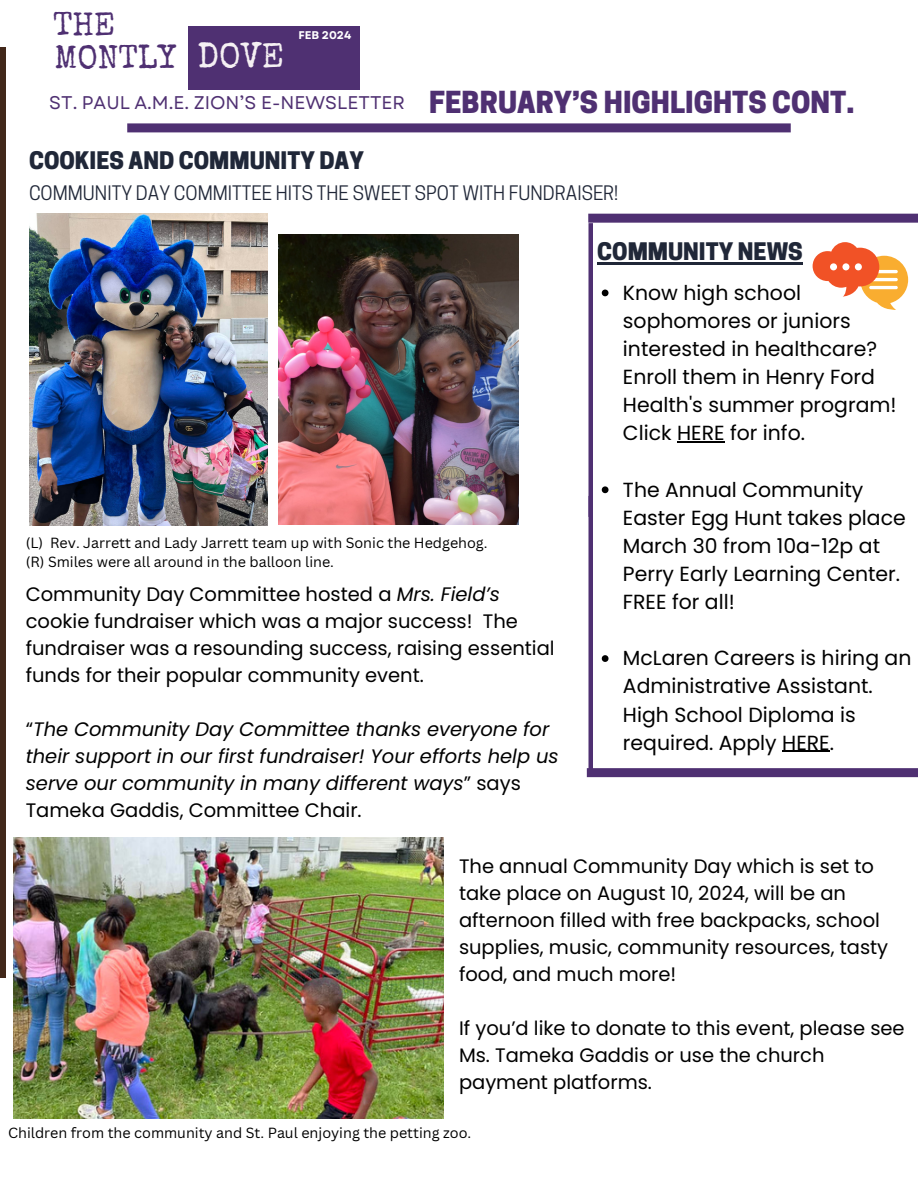
<style>
.page{position:relative;width:918px;height:1188px;background:#fff}
.page>*{position:absolute;margin:0;border:0;box-sizing:border-box;transform-origin:0 0}
.t1{font:34.8px "Special Elite";color:#f5f0f3}
.t2{font:32.85px "Special Elite";color:#4f3072}
.t3{font:800 28.5px "Cooper Hewitt";color:#4f3072}
.t4{font:800 22.8px "Cooper Hewitt";color:#202738}
.t5{font:20.4px/28.2px "Poppins";color:#000}
.t6{font:19.5px/27px "Poppins";color:#000}
.t7{font:italic 19.5px/27px "Poppins";color:#000}
.t8{font:18.75px "Cooper Hewitt";color:#202738}
.t9{font:18.3px "Garet";color:#4f3072}
.t10{font:14.25px/19.2px "Canva Sans";color:#000}
.t11{font:700 11.1px "Garet";color:#fff}
.s1{font-style:italic}
.s2{font-style:normal}
</style>
<div class="page">
<div style="left:127px;top:123px;width:664px;height:9px;background:#4f3072"></div>
<div style="left:0;top:47px;width:6px;height:931px;background:#42281a"></div>
<div style="left:189px;top:26px;width:171px;height:64px;background:#4f3072"></div>
<img style="left:29px;top:214px;width:238px;height:311px">
<img style="left:278px;top:235px;width:240px;height:290px">
<img style="left:14px;top:838px;width:430px;height:280px">
<div style="left:588px;top:214px;width:330px;height:9px;background:#4f3072"></div>
<div style="left:588px;top:223px;width:5px;height:294px;background:#4f3072"></div>
<div style="left:588px;top:496px;width:5px;height:277px;background:#4f3072"></div>
<div style="left:587px;top:768px;width:331px;height:9px;background:#4f3072"></div>
<svg style="left:813px;top:242px;width:95px;height:68px"></svg>
<div style="left:830px;top:263px;width:7px;height:7px;background:#fff;border-radius:50%"></div>
<div style="left:842px;top:263px;width:7px;height:7px;background:#fff;border-radius:50%"></div>
<div style="left:855px;top:263px;width:7px;height:7px;background:#fff;border-radius:50%"></div>
<hr style="left:597px;top:262px;width:206px;height:2px;background:#202738">
<svg style="left:602px;top:290px;width:7px;height:6px"></svg>
<hr style="left:677px;top:441px;width:48px;height:2px;background:#000">
<svg style="left:602px;top:486px;width:7px;height:7px"></svg>
<svg style="left:602px;top:655px;width:7px;height:7px"></svg>
<hr style="left:782px;top:751px;width:48px;height:1px;background:#000">
<h2 class="t2" style="left:53px;top:12px;width:63px">THE</h2>
<p class="t11" style="left:299px;top:27px;width:54px">FEB 2024</p>
<h1 class="t1" style="left:197px;top:43px;width:88px">DOVE</h1>
<p class="t9" style="left:49px;top:90px;width:357px">ST. PAUL A.M.E. ZION’S E-NEWSLETTER</p>
<h2 class="t2" style="left:54px;top:45px;width:123px">MONTLY</h2>
<h3 class="t3" style="left:429px;top:91px;width:427px">FEBRUARY’S HIGHLIGHTS CONT.</h3>
<p class="t4" style="left:29px;top:151px;width:336px">COOKIES AND COMMUNITY DAY</p>
<p class="t8" style="left:29px;top:186px;width:591px">COMMUNITY DAY COMMITTEE HITS THE SWEET SPOT WITH FUNDRAISER!</p>
<p class="t10" style="left:26px;top:532px;width:463px">(L) Rev. Jarrett and Lady Jarrett team up with Sonic the Hedgehog. (R) Smiles were all around in the balloon line.</p>
<p class="t6" style="left:26px;top:581px;width:531px">Community Day Committee hosted a <span class="s1">Mrs. Field’s </span>cookie fundraiser which was a major success! The fundraiser was a resounding success, raising essential funds for their popular community event.</p>
<p class="t7" style="left:26px;top:716px;width:534px"><span class="s2">“</span>The Community Day Committee thanks everyone for their support in our first fundraiser! Your efforts help us serve our community in many different ways<span class="s2">” says Tameka Gaddis, Committee Chair.</span></p>
<p class="t4" style="left:597px;top:243px;width:207px">COMMUNITY NEWS</p>
<p class="t5" style="left:623px;top:278px;width:275px">Know high school sophomores or juniors interested in healthcare?<br>Enroll them in Henry Ford<br>Health's summer program!<br>Click HERE for info.</p>
<p class="t5" style="left:623px;top:475px;width:284px">The Annual Community<br>Easter Egg Hunt takes place<br>March 30 from 10a-12p at<br>Perry Early Learning Center.<br>FREE for all!</p>
<p class="t5" style="left:623px;top:644px;width:290px">McLaren Careers is hiring an<br>Administrative Assistant.<br>High School Diploma is required. Apply HERE.</p>
<p class="t6" style="left:459px;top:853px;width:431px">The annual Community Day which is set to take place on August 10, 2024, will be an afternoon filled with free backpacks, school supplies, music, community resources, tasty food, and much more!</p>
<p class="t6" style="left:459px;top:1015px;width:447px">If you’d like to donate to this event, please see<br>Ms. Tameka Gaddis or use the church payment platforms.</p>
<p class="t10" style="left:8px;top:1122px;width:465px">Children from the community and St. Paul enjoying the petting zoo.</p>
</div>
